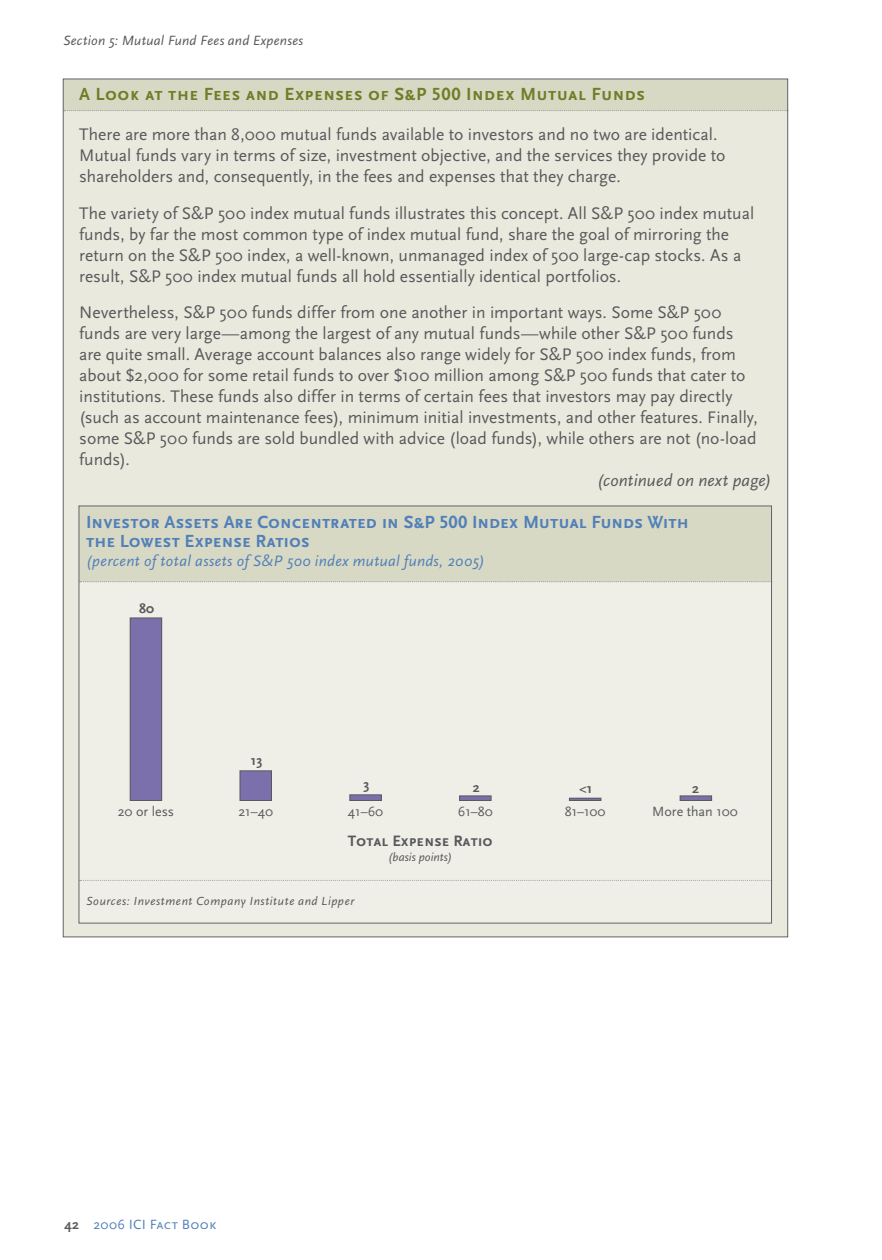
<style>
.page{position:relative;width:882px;height:1260px;background:#fff}
.page>*{position:absolute;margin:0;border:0;box-sizing:border-box;transform-origin:0 0}
.t1{font:700 18.38px/19.2px "Scala Sans Caps";color:#517fb9}
.t2{font:700 18.38px "Scala Sans Caps";letter-spacing:.02em;color:#737c28}
.t3{font:17.5px/21px "Scala Sans";color:#58595b}
.t4{font:italic 17.5px "Scala Sans";letter-spacing:.01em;color:#58595b}
.t5{font:italic 15.75px "Scala Sans";letter-spacing:.025em;color:#517fb9}
.t6{font:700 15.75px "Scala Sans Caps";color:#58595b}
.t7{font:14px "Scala Sans";color:#58595b}
.t8{font:italic 14px "Scala Sans";letter-spacing:.015em;color:#58595b}
.t9{font:14px "Scala Sans Caps";letter-spacing:.01em;color:#517fb9}
.t10{font:700 14px "Scala Sans";color:#58595b}
.t11{font:italic 12.25px "Scala Sans";letter-spacing:.045em;color:#58595b}
.t12{font:italic 12.25px "Scala Sans";color:#58595b}
.s1{font-family:"The Sans";font-weight:300}
.s2{font-family:"Scala Sans";font-weight:700;color:#58595b}
</style>
<div class="page">
<div style="left:63px;top:79px;width:725px;height:858px;background:#e9e9dd"></div>
<div style="left:63px;top:79px;width:725px;height:32px;background:#d8d9c4"></div>
<svg style="left:65px;top:110px;width:721px;height:1px"></svg>
<div style="left:79px;top:506px;width:693px;height:417px;background:#efefe8"></div>
<div style="left:79px;top:506px;width:692px;height:76px;background:#d8d9c4"></div>
<svg style="left:81px;top:581px;width:688px;height:1px"></svg>
<svg style="left:81px;top:880px;width:688px;height:1px"></svg>
<div style="left:130px;top:618px;width:32px;height:182px;background:#7c70ac"></div>
<div style="left:130px;top:618px;width:32px;height:183px;border:1px solid #58595b"></div>
<div style="left:240px;top:771px;width:31px;height:29px;background:#7c70ac"></div>
<div style="left:240px;top:770px;width:32px;height:31px;border:1px solid #58595b"></div>
<div style="left:350px;top:795px;width:31px;height:5px;background:#7c70ac"></div>
<div style="left:349px;top:794px;width:33px;height:7px;border:1px solid #58595b"></div>
<hr style="left:460px;top:796px;width:31px;height:4px;background:#7c70ac">
<div style="left:459px;top:795px;width:33px;height:6px;border:1px solid #58595b"></div>
<hr style="left:680px;top:796px;width:32px;height:4px;background:#7c70ac">
<div style="left:680px;top:795px;width:32px;height:6px;border:1px solid #58595b"></div>
<div style="left:569px;top:798px;width:32px;height:3px;border:1px solid #58595b"></div>
<p class="t8" style="left:63px;top:35px;width:242px">Section 5: Mutual Fund Fees and Expenses</p>
<p class="t2" style="left:79px;top:83px;width:567px">A Look at the Fees and Expenses of S&amp;P 500 Index Mutual Funds</p>
<p class="t3" style="left:79px;top:125px;width:648px">There are more than 8,000 mutual funds available to investors and no two are identical.<br>Mutual funds vary in terms of size, investment objective, and the services they provide to shareholders and, consequently, in the fees and expenses that they charge.</p>
<p class="t3" style="left:79px;top:204px;width:677px">The variety of S&amp;P 500 index mutual funds illustrates this concept. All S&amp;P 500 index mutual funds, by far the most common type of index mutual fund, share the goal of mirroring the return on the S&amp;P 500 index, a well-known, unmanaged index of 500 large-cap stocks. As a result, S&amp;P 500 index mutual funds all hold essentially identical portfolios.</p>
<p class="t3" style="left:79px;top:304px;width:680px">Nevertheless, S&amp;P 500 funds differ from one another in important ways. Some S&amp;P 500 funds are very large—among the largest of any mutual funds—while other S&amp;P 500 funds are quite small. Average account balances also range widely for S&amp;P 500 index funds, from about $2,000 for some retail funds to over $100 million among S&amp;P 500 funds that cater to institutions. These funds also differ in terms of certain fees that investors may pay directly (such as account maintenance fees), minimum initial investments, and other features. Finally, some S&amp;P 500 funds are sold bundled with advice (load funds), while others are not (no-load funds).</p>
<p class="t4" style="left:597px;top:474px;width:176px">(continued on next page)</p>
<p class="t1" style="left:86px;top:512px;width:604px">Investor Assets Are Concentrated in S&amp;P 500 Index Mutual Funds With the Lowest Expense Ratios</p>
<p class="t5" style="left:86px;top:555px;width:400px">(percent of total assets of S<span class="s1">&amp;</span>P 500 index mutual funds, 2005)</p>
<p class="t10" style="left:139px;top:603px;width:16px">80</p>
<p class="t10" style="left:251px;top:755px;width:13px">13</p>
<p class="t10" style="left:363px;top:779px;width:8px">3</p>
<p class="t10" style="left:473px;top:782px;width:8px">2</p>
<p class="t10" style="left:579px;top:783px;width:15px">&lt;1</p>
<p class="t10" style="left:692px;top:783px;width:8px">2</p>
<p class="t7" style="left:118px;top:806px;width:58px">20 or less</p>
<p class="t7" style="left:238px;top:806px;width:36px">21–40</p>
<p class="t7" style="left:348px;top:806px;width:37px">41–60</p>
<p class="t7" style="left:458px;top:806px;width:37px">61–80</p>
<p class="t7" style="left:565px;top:806px;width:42px">81–100</p>
<p class="t7" style="left:652px;top:806px;width:87px">More than 100</p>
<p class="t6" style="left:348px;top:832px;width:147px">Total Expense Ratio</p>
<p class="t12" style="left:388px;top:852px;width:66px">(basis points)</p>
<p class="t11" style="left:86px;top:896px;width:270px">Sources: Investment Company Institute and Lipper</p>
<p class="t9" style="left:65px;top:1215px;width:153px"><span class="s2">42</span> 2006 ICI Fact Book</p>
</div>
